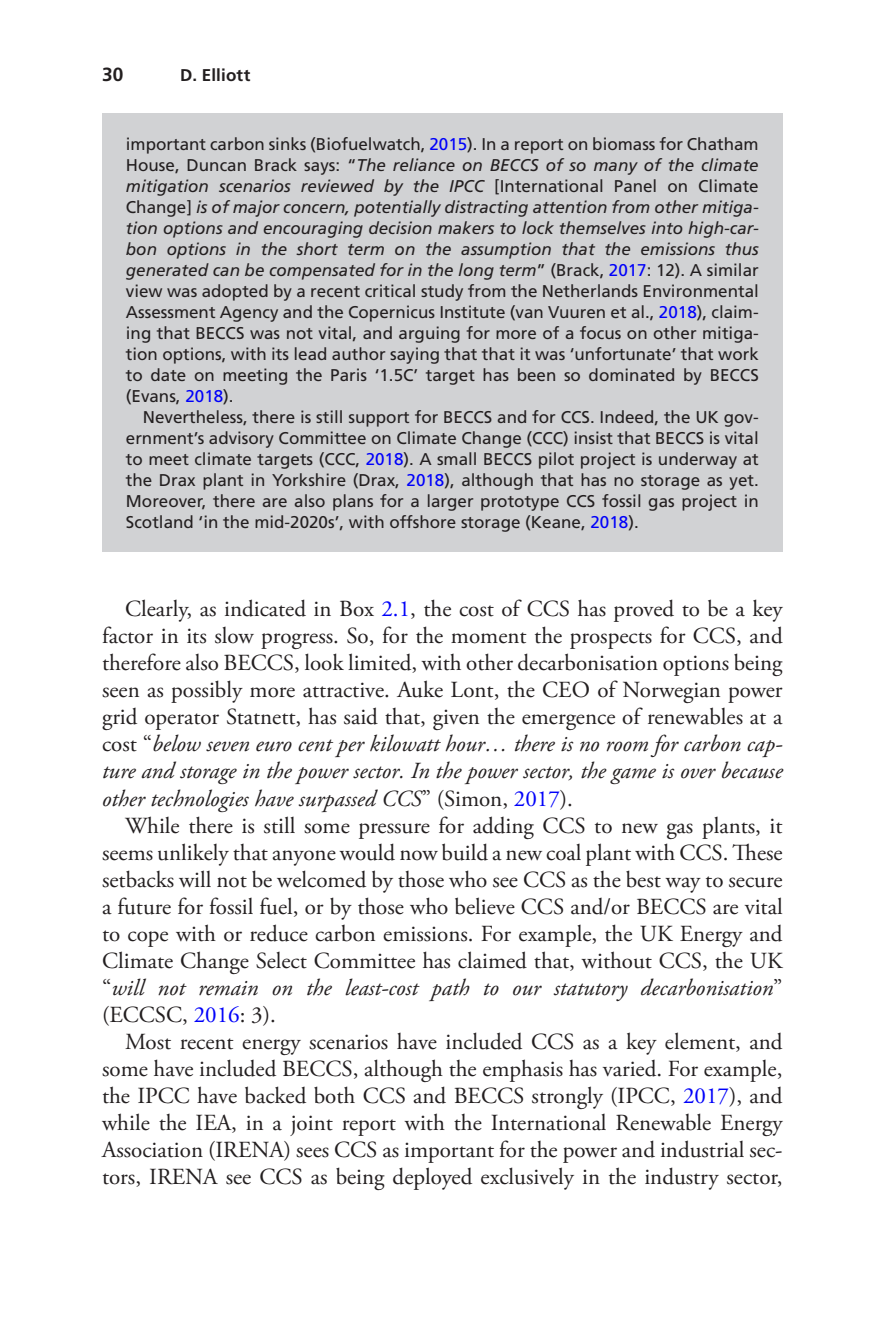
<style>
.page{position:relative;width:879px;height:1333px;background:#fff}
.page>*{position:absolute;margin:0;border:0;box-sizing:border-box;transform-origin:0 0}
.t1{font:23px/27px "Kylslj A Garamond Pro";color:#231f20;text-align:justify}
.t2{font:italic 23px/27px "Ymdqdw A Garamond Pro";color:#231f20;text-align:justify}
.t3{font:700 19px "Nbhdpq Frutiger LT Pro";color:#231f20}
.t4{font:17px/21px "Tsfgbc Frutiger LT Pro";color:#231f20;text-align:justify}
.t5{font:italic 17px/21px "Mwcnqj Frutiger LT Pro";color:#231f20;text-align:justify}
.t6{font:700 17px "Nbhdpq Frutiger LT Pro";letter-spacing:.01em;color:#231f20}
.s1{color:#0000fa}
.s2{font-family:"Tsfgbc Frutiger LT Pro";font-style:normal}
.s3{font-family:"Tsfgbc Frutiger LT Pro";font-style:normal;color:#0000fa}
.s4{font-family:"Kylslj A Garamond Pro";font-style:normal}
.s5{font-family:"Kylslj A Garamond Pro";font-style:normal;color:#0000fa}
</style>
<div class="page">
<div style="left:102px;top:113px;width:680px;height:439px;background:#d1d2d4"></div>
<p class="t3" style="left:102px;top:64px;width:23px">30</p>
<p class="t6" style="left:180px;top:65px;width:72px">D. Elliott</p>
<p class="t4" style="left:126px;top:134px;width:634px">important carbon sinks (Biofuelwatch, <span class="s1">2015</span>). In a report on biomass for Chatham</p>
<p class="t5" style="left:126px;top:155px;width:634px"><span class="s2">House, Duncan Brack says: “</span>The reliance on BECCS of so many of the climate mitigation scenarios reviewed by the IPCC <span class="s2">[International Panel on Climate Change]</span> is of major concern, potentially distracting attention from other mitiga&shy;tion options and encouraging decision makers to lock themselves into high-car&shy;bon options in the short term on the assumption that the emissions thus generated can be compensated for in the long term<span class="s2">” (Brack,</span> <span class="s3">2017</span><span class="s2">: 12). A similar</span></p>
<p class="t4" style="left:126px;top:281px;width:634px">view was adopted by a recent critical study from the Netherlands Environmental Assessment Agency and the Copernicus Institute (van Vuuren et al., <span class="s1">2018</span>), claim&shy;ing that BECCS was not vital, and arguing for more of a focus on other mitiga&shy;tion options, with its lead author saying that that it was ‘unfortunate’ that work to date on meeting the Paris ‘1.5C’ target has been so dominated by BECCS (Evans, <span class="s1">2018</span>).</p>
<p class="t4" style="left:126px;top:407px;width:634px;text-indent:17px">Nevertheless, there is still support for BECCS and for CCS. Indeed, the UK gov&shy;ernment’s advisory Committee on Climate Change (CCC) insist that BECCS is vital to meet climate targets (CCC, <span class="s1">2018</span>). A small BECCS pilot project is underway at the Drax plant in Yorkshire (Drax, <span class="s1">2018</span>), although that has no storage as yet.<br>Moreover, there are also plans for a larger prototype CCS fossil gas project in Scotland ‘in the mid-2020s’, with offshore storage (Keane, <span class="s1">2018</span>).</p>
<p class="t1" style="left:102px;top:596px;width:682px;text-indent:23px">Clearly, as indicated in Box <span class="s1">2.1</span>, the cost of CCS has proved to be a key factor in its slow progress. So, for the moment the prospects for CCS, and therefore also BECCS, look limited, with other decarbonisation options being seen as possibly more attractive. Auke Lont, the CEO of Norwegian power grid operator Statnett, has said that, given the emergence of renewables at a</p>
<p class="t2" style="left:102px;top:731px;width:682px"><span class="s4">cost “</span>below seven euro cent per kilowatt hour… there is no room for carbon cap&shy;ture and storage in the power sector. In the power sector, the game is over because other technologies have surpassed CCS<span class="s4">” (Simon,</span> <span class="s5">2017</span><span class="s4">).</span></p>
<p class="t1" style="left:102px;top:812px;width:682px;text-indent:23px">While there is still some pressure for adding CCS to new gas plants, it seems unlikely that anyone would now build a new coal plant with CCS. These setbacks will not be welcomed by those who see CCS as the best way to secure a future for fossil fuel, or by those who believe CCS and/or BECCS are vital to cope with or reduce carbon emissions. For example, the UK Energy and Climate Change Select Committee has claimed that, without CCS, the UK</p>
<p class="t2" style="left:102px;top:974px;width:682px"><span class="s4">“</span>will not remain on the least-cost path to our statutory decarbonisation<span class="s4">”</span></p>
<p class="t1" style="left:102px;top:1001px;width:175px">(ECCSC, <span class="s1">2016</span>: 3).</p>
<p class="t1" style="left:125px;top:1028px;width:659px">Most recent energy scenarios have included CCS as a key element, and</p>
<p class="t1" style="left:102px;top:1055px;width:682px">some have included BECCS, although the emphasis has varied. For example,</p>
<p class="t1" style="left:102px;top:1082px;width:682px">the IPCC have backed both CCS and BECCS strongly (IPCC, <span class="s1">2017</span>), and</p>
<p class="t1" style="left:102px;top:1109px;width:682px">while the IEA, in a joint report with the International Renewable Energy</p>
<p class="t1" style="left:102px;top:1136px;width:682px">Association (IRENA) sees CCS as important for the power and industrial sec-</p>
<p class="t1" style="left:102px;top:1163px;width:682px">tors, IRENA see CCS as being deployed exclusively in the industry sector,</p>
</div>
